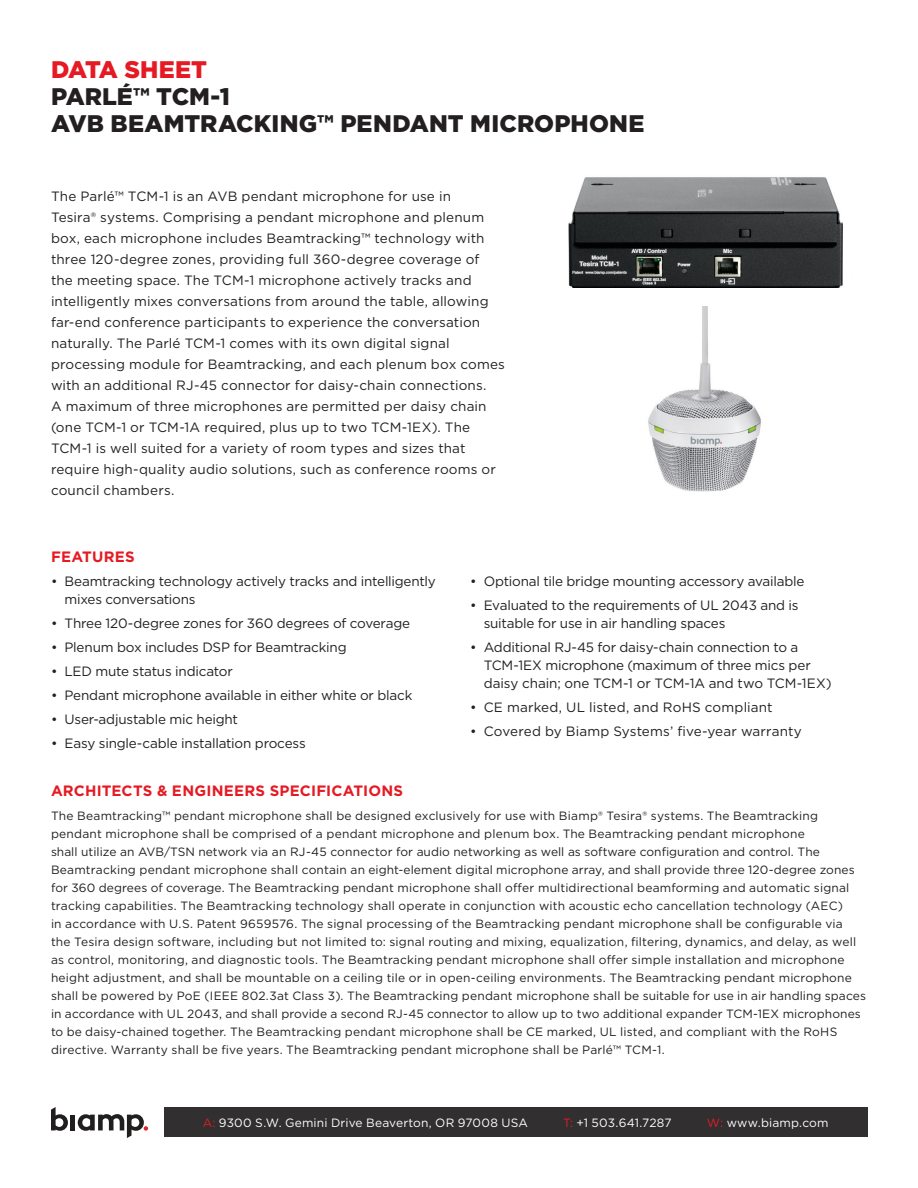
<style>
.page{position:relative;width:918px;height:1188px;background:#fff}
.page>*{position:absolute;margin:0;border:0;box-sizing:border-box;transform-origin:0 0}
.Head{font:900 24px "Gotham";letter-spacing:.005em;color:#231f20}
.Head-2{font:900 24px "Gotham";color:#e51a23}
.subhead{font:700 15px "Gotham";letter-spacing:.01em;color:#e51a23}
.Intro_Body{font:13.5px/21px "Gotham";color:#231f20}
.A_E_body{font:12px/18px "Gotham";letter-spacing:.015em;color:#231f20}
.t1{font:12px "Gotham";letter-spacing:.015em;color:#fff}
.s1{color:#e51a23}
</style>
<div class="page">
<svg style="left:51px;top:1107px;width:17px;height:24px"></svg>
<hr style="left:71px;top:1115px;width:4px;height:15px;background:#211e1e">
<svg style="left:78px;top:1114px;width:70px;height:24px"></svg>
<div style="left:164px;top:1107px;width:704px;height:30px;background:#312f30"></div>
<img style="left:648px;top:306px;width:113px;height:186px">
<img style="left:568px;top:177px;width:275px;height:111px">
<p class="Head-2" style="left:51px;top:53px;width:158px">DATA SHEET</p>
<p class="Head" style="left:51px;top:80px;width:180px">PARLÉ™ TCM-1</p>
<p class="Head" style="left:51px;top:107px;width:595px">AVB BEAMTRACKING™ PENDANT MICROPHONE</p>
<p class="Intro_Body" style="left:51px;top:185px;width:455px">The Parlé™ TCM-1 is an AVB pendant microphone for use in<br>Tesira® systems. Comprising a pendant microphone and plenum box, each microphone includes Beamtracking™ technology with three 120-degree zones, providing full 360-degree coverage of<br>the meeting space. The TCM-1 microphone actively tracks and intelligently mixes conversations from around the table, allowing far-end conference participants to experience the conversation naturally. The Parlé TCM-1 comes with its own digital signal processing module for Beamtracking, and each plenum box comes with an additional RJ-45 connector for daisy-chain connections.<br>A maximum of three microphones are permitted per daisy chain (one TCM-1 or TCM-1A required, plus up to two TCM-1EX). The TCM-1 is well suited for a variety of room types and sizes that require high-quality audio solutions, such as conference rooms or council chambers.</p>
<p class="subhead" style="left:51px;top:546px;width:85px">FEATURES</p>
<p class="Intro_Body" style="left:64px;top:572px;width:373px;line-height:18px;text-indent:-14px">• Beamtracking technology actively tracks and intelligently mixes conversations</p>
<p class="Intro_Body" style="left:51px;top:612px;width:361px">• Three 120-degree zones for 360 degrees of coverage</p>
<p class="Intro_Body" style="left:51px;top:636px;width:297px">• Plenum box includes DSP for Beamtracking</p>
<p class="Intro_Body" style="left:51px;top:660px;width:183px">• LED mute status indicator</p>
<p class="Intro_Body" style="left:51px;top:684px;width:363px">• Pendant microphone available in either white or black</p>
<p class="Intro_Body" style="left:51px;top:708px;width:189px">• User-adjustable mic height</p>
<p class="Intro_Body" style="left:51px;top:732px;width:256px">• Easy single-cable installation process</p>
<p class="Intro_Body" style="left:470px;top:570px;width:336px">• Optional tile bridge mounting accessory available</p>
<p class="Intro_Body" style="left:484px;top:596px;width:316px;line-height:18px;text-indent:-14px">• Evaluated to the requirements of UL 2043 and is suitable for use in air handling spaces</p>
<p class="Intro_Body" style="left:484px;top:638px;width:350px;line-height:18px;text-indent:-14px">• Additional RJ-45 for daisy-chain connection to a<br>TCM-1EX microphone (maximum of three mics per daisy chain; one TCM-1 or TCM-1A and two TCM-1EX)</p>
<p class="Intro_Body" style="left:470px;top:696px;width:304px">• CE marked, UL listed, and RoHS compliant</p>
<p class="Intro_Body" style="left:470px;top:720px;width:333px">• Covered by Biamp Systems’ five-year warranty</p>
<p class="subhead" style="left:51px;top:780px;width:354px">ARCHITECTS &amp; ENGINEERS SPECIFICATIONS</p>
<p class="A_E_body" style="left:51px;top:806px;width:816px">The Beamtracking™ pendant microphone shall be designed exclusively for use with Biamp® Tesira® systems. The Beamtracking pendant microphone shall be comprised of a pendant microphone and plenum box. The Beamtracking pendant microphone<br>shall utilize an AVB/TSN network via an RJ-45 connector for audio networking as well as software configuration and control. The Beamtracking pendant microphone shall contain an eight-element digital microphone array, and shall provide three 120-degree zones for 360 degrees of coverage. The Beamtracking pendant microphone shall offer multidirectional beamforming and automatic signal tracking capabilities. The Beamtracking technology shall operate in conjunction with acoustic echo cancellation technology (AEC)<br>in accordance with U.S. Patent 9659576. The signal processing of the Beamtracking pendant microphone shall be configurable via<br>the Tesira design software, including but not limited to: signal routing and mixing, equalization, filtering, dynamics, and delay, as well as control, monitoring, and diagnostic tools. The Beamtracking pendant microphone shall offer simple installation and microphone height adjustment, and shall be mountable on a ceiling tile or in open-ceiling environments. The Beamtracking pendant microphone shall be powered by PoE (IEEE 802.3at Class 3). The Beamtracking pendant microphone shall be suitable for use in air handling spaces in accordance with UL 2043, and shall provide a second RJ-45 connector to allow up to two additional expander TCM-1EX microphones to be daisy-chained together. The Beamtracking pendant microphone shall be CE marked, UL listed, and compliant with the RoHS directive. Warranty shall be five years. The Beamtracking pendant microphone shall be Parlé™ TCM-1.</p>
<p class="t1" style="left:203px;top:1115px;width:327px"><span class="s1">A:</span> 9300 S.W. Gemini Drive Beaverton, OR 97008 USA</p>
<p class="t1" style="left:563px;top:1115px;width:110px"><span class="s1">T:</span> +1 503.641.7287</p>
<p class="t1" style="left:707px;top:1115px;width:123px"><span class="s1">W:</span> www.biamp.com</p>
</div>
